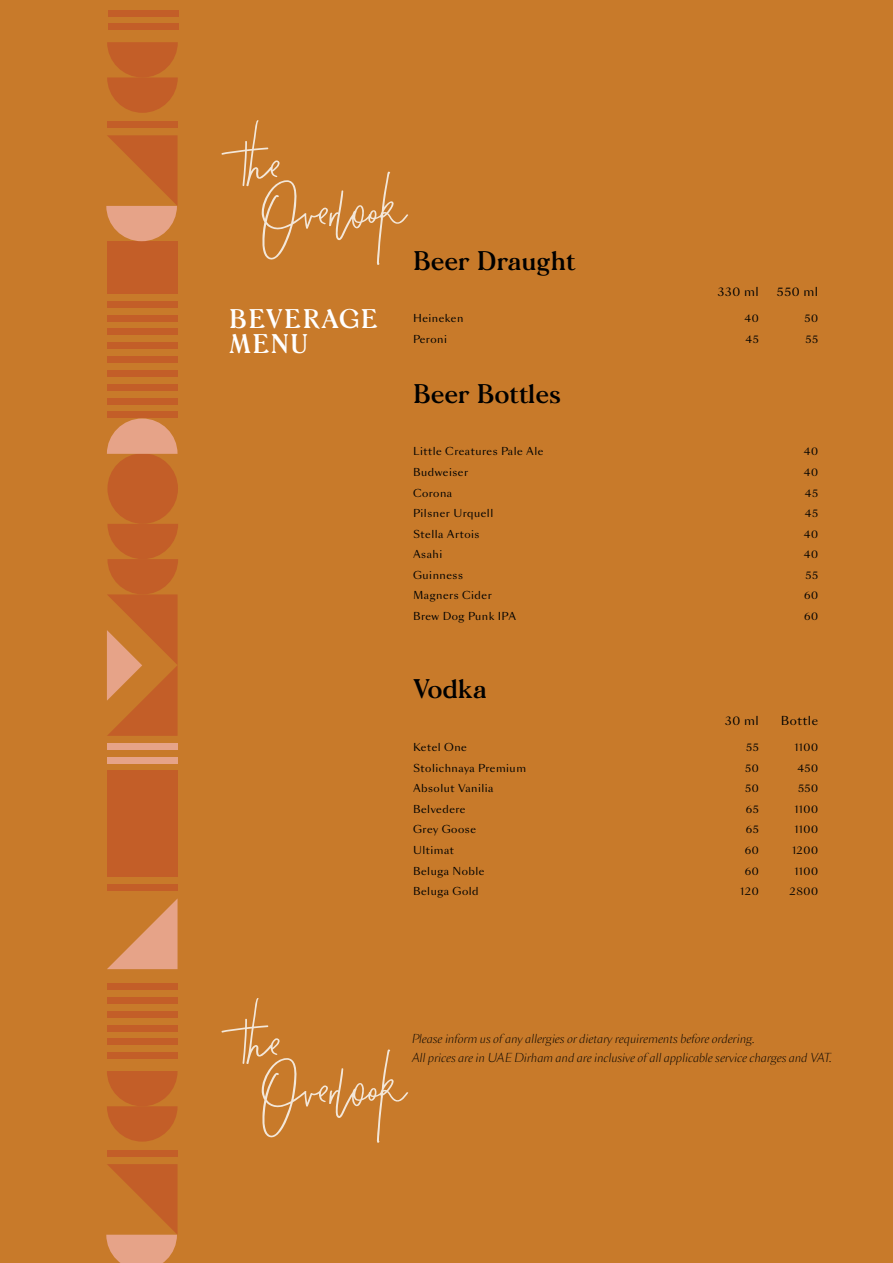
<style>
.page{position:relative;width:893px;height:1263px;background:#c87a2a}
.page>*{position:absolute;margin:0;border:0;box-sizing:border-box;transform-origin:0 0}
.t1{font:700 25.65px "Morion";color:#000}
.t2{font:700 25.65px/25.7px "Morion";letter-spacing:.05em;color:#fff}
.t3{font:italic 300 11.55px/19.2px "Sang Bleu Sans";color:#000}
.t4{font:11.55px "Sang Bleu Sans";letter-spacing:.05em;color:#000101}
.t5{font:10.2px/20.5px "Sang Bleu Sans";letter-spacing:.05em;color:#000101}
</style>
<div class="page">
<div style="left:107px;top:771px;width:71px;height:106px;background:#c35e28"></div>
<div style="left:107px;top:241px;width:71px;height:53px;background:#c35e28"></div>
<div style="left:107px;top:757px;width:71px;height:6px;background:#e6a388"></div>
<div style="left:107px;top:398px;width:71px;height:6px;background:#c35e28"></div>
<div style="left:107px;top:356px;width:71px;height:7px;background:#c35e28"></div>
<div style="left:107px;top:315px;width:71px;height:6px;background:#c35e28"></div>
<div style="left:107px;top:743px;width:71px;height:7px;background:#e6a388"></div>
<div style="left:107px;top:412px;width:71px;height:6px;background:#c35e28"></div>
<div style="left:107px;top:370px;width:71px;height:7px;background:#c35e28"></div>
<div style="left:107px;top:329px;width:71px;height:6px;background:#c35e28"></div>
<div style="left:107px;top:384px;width:71px;height:7px;background:#c35e28"></div>
<div style="left:107px;top:342px;width:71px;height:7px;background:#c35e28"></div>
<div style="left:107px;top:1038px;width:71px;height:7px;background:#c35e28"></div>
<div style="left:107px;top:997px;width:71px;height:7px;background:#c35e28"></div>
<div style="left:107px;top:1052px;width:71px;height:7px;background:#c35e28"></div>
<div style="left:107px;top:1011px;width:71px;height:6px;background:#c35e28"></div>
<div style="left:107px;top:1025px;width:71px;height:6px;background:#c35e28"></div>
<div style="left:107px;top:983px;width:71px;height:7px;background:#c35e28"></div>
<div style="left:107px;top:301px;width:71px;height:7px;background:#c35e28"></div>
<div style="left:107px;top:121px;width:71px;height:7px;background:#c35e28"></div>
<div style="left:107px;top:884px;width:71px;height:7px;background:#c35e28"></div>
<svg style="left:107px;top:898px;width:71px;height:71px"></svg>
<div style="left:107px;top:453px;width:71px;height:71px;background:#c35e28;border-radius:50%"></div>
<svg style="left:106px;top:135px;width:72px;height:106px"></svg>
<svg style="left:107px;top:1071px;width:71px;height:70px"></svg>
<svg style="left:107px;top:418px;width:71px;height:36px"></svg>
<svg style="left:107px;top:524px;width:71px;height:212px"></svg>
<div style="left:108px;top:10px;width:70px;height:6px;background:#c35e28"></div>
<div style="left:108px;top:24px;width:70px;height:6px;background:#c35e28"></div>
<svg style="left:107px;top:42px;width:71px;height:71px"></svg>
<div style="left:107px;top:1150px;width:71px;height:7px;background:#c35e28"></div>
<svg style="left:106px;top:1164px;width:72px;height:99px"></svg>
<svg style="left:221px;top:120px;width:187px;height:145px"></svg>
<svg style="left:221px;top:998px;width:188px;height:145px"></svg>
<h1 class="t2" style="left:229px;top:303px;width:150px">BEVERAGE<br>MENU</h1>
<h1 class="t1" style="left:413px;top:238px;width:164px">Beer Draught</h1>
<p class="t5" style="left:413px;top:308px;width:52px">Heineken<br>Peroni</p>
<h1 class="t1" style="left:413px;top:371px;width:150px">Beer Bottles</h1>
<p class="t4" style="left:718px;top:284px;width:42px">330 ml</p>
<p class="t5" style="left:745px;top:308px;width:16px">40<br>45</p>
<p class="t4" style="left:777px;top:285px;width:43px">550 ml</p>
<p class="t5" style="left:805px;top:308px;width:15px">50<br>55</p>
<p class="t5" style="left:413px;top:441px;width:132px">Little Creatures Pale Ale<br>Budweiser<br>Corona<br>Pilsner Urquell<br>Stella Artois<br>Asahi<br>Guinness<br>Magners Cider<br>Brew Dog Punk IPA</p>
<p class="t5" style="left:804px;top:441px;width:16px;text-align:justify">40<br>40<br>45<br>45<br>40<br>40<br>55<br>60<br>60</p>
<h1 class="t1" style="left:413px;top:667px;width:76px">Vodka</h1>
<p class="t5" style="left:413px;top:737px;width:115px">Ketel One<br>Stolichnaya Premium<br>Absolut Vanilia<br>Belvedere<br>Grey Goose<br>Ultimat<br>Beluga Noble<br>Beluga Gold</p>
<p class="t4" style="left:725px;top:713px;width:35px">30 ml</p>
<p class="t5" style="left:740px;top:737px;width:20px;text-align:center">55<br>50<br>50<br>65<br>65<br>60<br>60<br>120</p>
<p class="t4" style="left:781px;top:713px;width:39px">Bottle</p>
<p class="t5" style="left:789px;top:737px;width:30px;text-align:right">1100<br>450<br>550<br>1100<br>1100<br>1200<br>1100<br>2800</p>
<p class="t3" style="left:411px;top:1029px;width:421px">Please inform us of any allergies or dietary requirements before ordering.<br>All prices are in UAE Dirham and are inclusive of all applicable service charges and VAT.</p>
</div>
